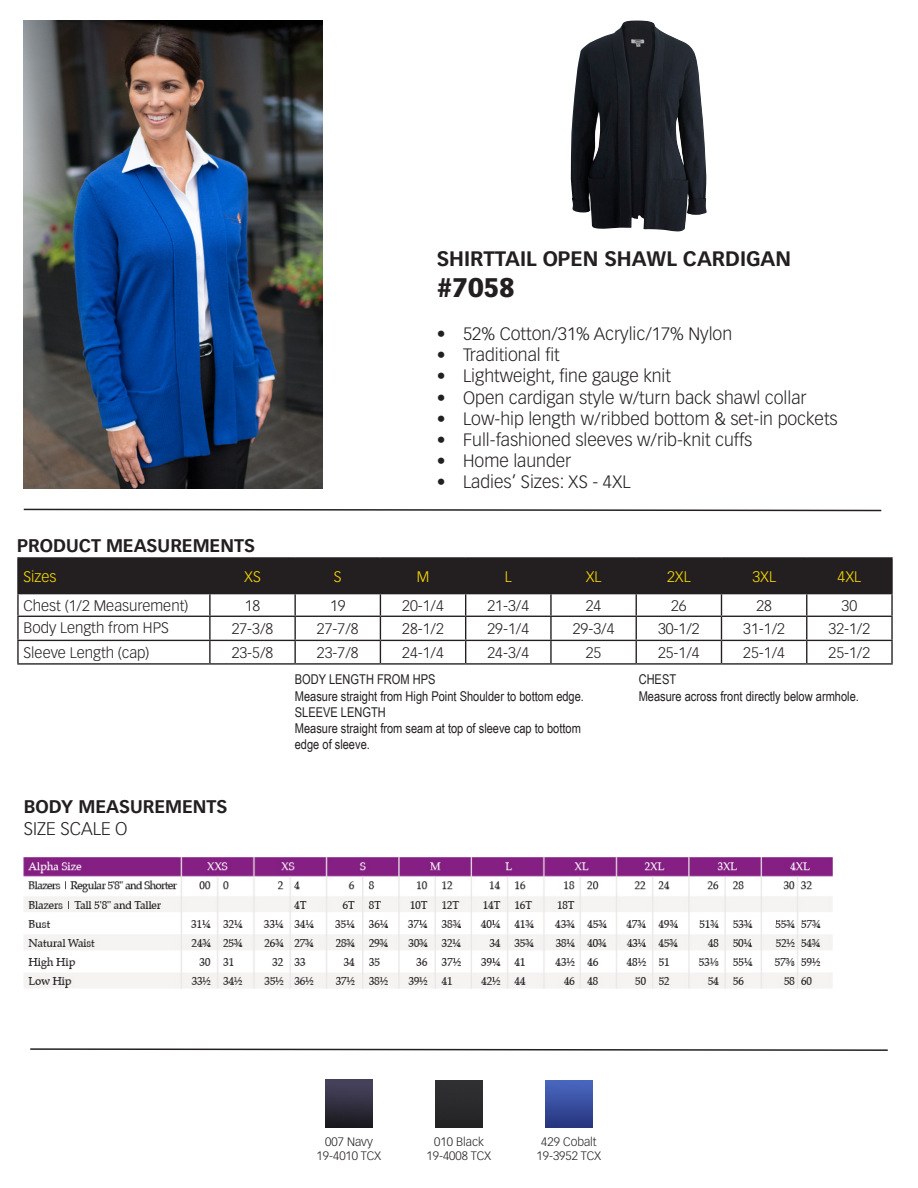
<style>
.page{position:relative;width:918px;height:1188px;background:#fff}
.page>*{position:absolute;margin:0;border:0;box-sizing:border-box;transform-origin:0 0}
.t1{font:900 26.4px "Vectora LT Pro";color:#231f20}
.t2{font:700 20.55px "Vectora LT Pro";color:#231f20}
.t3{font:700 18px "Vectora LT Pro";color:#231f20}
.t4{font:300 18px "Vectora LT Pro";color:#231f20}
.t5{font:300 17.55px "Vectora LT Pro";color:#231f20}
.t6{font:300 15px "Vectora LT Pro";color:#231f20}
.t7{font:300 15px "Vectora LT Pro";color:#ffdf01}
.t8{font:13.5px/16.2px "Arial Narrow";color:#231f20}
.t9{font:300 12px/14.4px "Vectora LT Pro";color:#231f20;text-align:center}
</style>
<div class="page">
<hr style="left:17px;top:557px;width:193px;height:2px;background:#231f20">
<hr style="left:17px;top:559px;width:2px;height:34px;background:#231f20">
<hr style="left:210px;top:557px;width:85px;height:2px;background:#231f20">
<hr style="left:295px;top:557px;width:85px;height:2px;background:#231f20">
<hr style="left:380px;top:557px;width:86px;height:2px;background:#231f20">
<hr style="left:466px;top:557px;width:85px;height:2px;background:#231f20">
<hr style="left:551px;top:557px;width:85px;height:2px;background:#231f20">
<hr style="left:636px;top:557px;width:85px;height:2px;background:#231f20">
<hr style="left:721px;top:557px;width:86px;height:2px;background:#231f20">
<hr style="left:807px;top:557px;width:86px;height:2px;background:#231f20">
<hr style="left:891px;top:559px;width:2px;height:34px;background:#231f20">
<hr style="left:17px;top:593px;width:193px;height:1px;background:#231f20">
<hr style="left:17px;top:594px;width:2px;height:22px;background:#231f20">
<hr style="left:807px;top:593px;width:86px;height:1px;background:#231f20">
<hr style="left:891px;top:594px;width:2px;height:22px;background:#231f20">
<hr style="left:17px;top:616px;width:193px;height:1px;background:#231f20">
<hr style="left:17px;top:617px;width:2px;height:23px;background:#231f20">
<hr style="left:807px;top:616px;width:86px;height:1px;background:#231f20">
<hr style="left:891px;top:617px;width:2px;height:23px;background:#231f20">
<hr style="left:17px;top:640px;width:193px;height:1px;background:#231f20">
<hr style="left:17px;top:641px;width:2px;height:22px;background:#231f20">
<hr style="left:807px;top:640px;width:86px;height:1px;background:#231f20">
<svg style="left:18px;top:559px;width:874px;height:104px"></svg>
<hr style="left:891px;top:641px;width:2px;height:22px;background:#231f20">
<hr style="left:17px;top:663px;width:193px;height:2px;background:#231f20">
<hr style="left:210px;top:663px;width:85px;height:2px;background:#231f20">
<hr style="left:295px;top:663px;width:85px;height:2px;background:#231f20">
<hr style="left:380px;top:663px;width:86px;height:2px;background:#231f20">
<hr style="left:466px;top:663px;width:85px;height:2px;background:#231f20">
<hr style="left:551px;top:663px;width:85px;height:2px;background:#231f20">
<hr style="left:636px;top:663px;width:85px;height:2px;background:#231f20">
<hr style="left:721px;top:663px;width:86px;height:2px;background:#231f20">
<hr style="left:807px;top:663px;width:86px;height:2px;background:#231f20">
<svg style="left:23px;top:508px;width:859px;height:4px"></svg>
<svg style="left:30px;top:1048px;width:858px;height:3px"></svg>
<div style="left:435px;top:1080px;width:48px;height:47px;background:#2a2a2c"></div>
<img style="left:571px;top:21px;width:136px;height:210px">
<img style="left:325px;top:1080px;width:48px;height:47px">
<img style="left:545px;top:1080px;width:48px;height:47px">
<img style="left:24px;top:21px;width:298px;height:467px">
<img style="left:24px;top:858px;width:809px;height:131px">
<p class="t3" style="left:17px;top:534px;width:239px">PRODUCT MEASUREMENTS</p>
<p class="t2" style="left:437px;top:246px;width:356px">SHIRTTAIL OPEN SHAWL CARDIGAN</p>
<h1 class="t1" style="left:437px;top:271px;width:80px">#7058</h1>
<p class="t5" style="left:437px;top:323px;width:297px">• 52% Cotton/31% Acrylic/17% Nylon</p>
<p class="t5" style="left:437px;top:344px;width:125px">• Traditional fit</p>
<p class="t5" style="left:437px;top:366px;width:236px">• Lightweight, fine gauge knit</p>
<p class="t5" style="left:437px;top:387px;width:372px">• Open cardigan style w/turn back shawl collar</p>
<p class="t5" style="left:437px;top:408px;width:403px">• Low-hip length w/ribbed bottom &amp; set-in pockets</p>
<p class="t5" style="left:437px;top:429px;width:317px">• Full-fashioned sleeves w/rib-knit cuffs</p>
<p class="t5" style="left:437px;top:450px;width:136px">• Home launder</p>
<p class="t5" style="left:437px;top:471px;width:195px">• Ladies’ Sizes: XS - 4XL</p>
<p class="t7" style="left:23px;top:567px;width:35px">Sizes</p>
<p class="t7" style="left:244px;top:567px;width:18px">XS</p>
<p class="t7" style="left:334px;top:567px;width:9px">S</p>
<p class="t7" style="left:417px;top:567px;width:14px">M</p>
<p class="t7" style="left:505px;top:567px;width:8px">L</p>
<p class="t7" style="left:586px;top:567px;width:17px">XL</p>
<p class="t7" style="left:667px;top:567px;width:25px">2XL</p>
<p class="t7" style="left:752px;top:567px;width:25px">3XL</p>
<p class="t7" style="left:838px;top:567px;width:25px">4XL</p>
<p class="t6" style="left:23px;top:596px;width:166px">Chest (1/2 Measurement)</p>
<p class="t6" style="left:245px;top:596px;width:17px">18</p>
<p class="t6" style="left:330px;top:596px;width:17px">19</p>
<p class="t6" style="left:402px;top:596px;width:43px">20-1/4</p>
<p class="t6" style="left:487px;top:596px;width:43px">21-3/4</p>
<p class="t6" style="left:586px;top:596px;width:17px">24</p>
<p class="t6" style="left:671px;top:596px;width:17px">26</p>
<p class="t6" style="left:756px;top:596px;width:17px">28</p>
<p class="t6" style="left:842px;top:596px;width:17px">30</p>
<p class="t6" style="left:23px;top:619px;width:147px">Body Length from HPS</p>
<p class="t6" style="left:232px;top:620px;width:43px">27-3/8</p>
<p class="t6" style="left:317px;top:620px;width:43px">27-7/8</p>
<p class="t6" style="left:402px;top:620px;width:43px">28-1/2</p>
<p class="t6" style="left:487px;top:620px;width:43px">29-1/4</p>
<p class="t6" style="left:573px;top:620px;width:43px">29-3/4</p>
<p class="t6" style="left:658px;top:620px;width:43px">30-1/2</p>
<p class="t6" style="left:743px;top:620px;width:43px">31-1/2</p>
<p class="t6" style="left:829px;top:620px;width:43px">32-1/2</p>
<p class="t6" style="left:23px;top:643px;width:127px">Sleeve Length (cap)</p>
<p class="t6" style="left:232px;top:644px;width:43px">23-5/8</p>
<p class="t6" style="left:317px;top:644px;width:43px">23-7/8</p>
<p class="t6" style="left:402px;top:644px;width:43px">24-1/4</p>
<p class="t6" style="left:488px;top:644px;width:43px">24-3/4</p>
<p class="t6" style="left:586px;top:644px;width:17px">25</p>
<p class="t6" style="left:658px;top:644px;width:43px">25-1/4</p>
<p class="t6" style="left:743px;top:644px;width:43px">25-1/4</p>
<p class="t6" style="left:829px;top:644px;width:43px">25-1/2</p>
<p class="t3" style="left:24px;top:796px;width:205px">BODY MEASUREMENTS</p>
<p class="t4" style="left:24px;top:817px;width:105px">SIZE SCALE O</p>
<p class="t8" style="left:295px;top:671px;width:291px">BODY LENGTH FROM HPS<br>Measure straight from High Point Shoulder to bottom edge.<br>SLEEVE LENGTH<br>Measure straight from seam at top of sleeve cap to bottom edge of sleeve.</p>
<p class="t8" style="left:639px;top:671px;width:222px">CHEST<br>Measure across front directly below armhole.</p>
<p class="t9" style="left:317px;top:1134px;width:66px">007 Navy<br>19-4010 TCX</p>
<p class="t9" style="left:537px;top:1134px;width:66px">429 Cobalt<br>19-3952 TCX</p>
<p class="t9" style="left:427px;top:1134px;width:66px">010 Black<br>19-4008 TCX</p>
</div>
